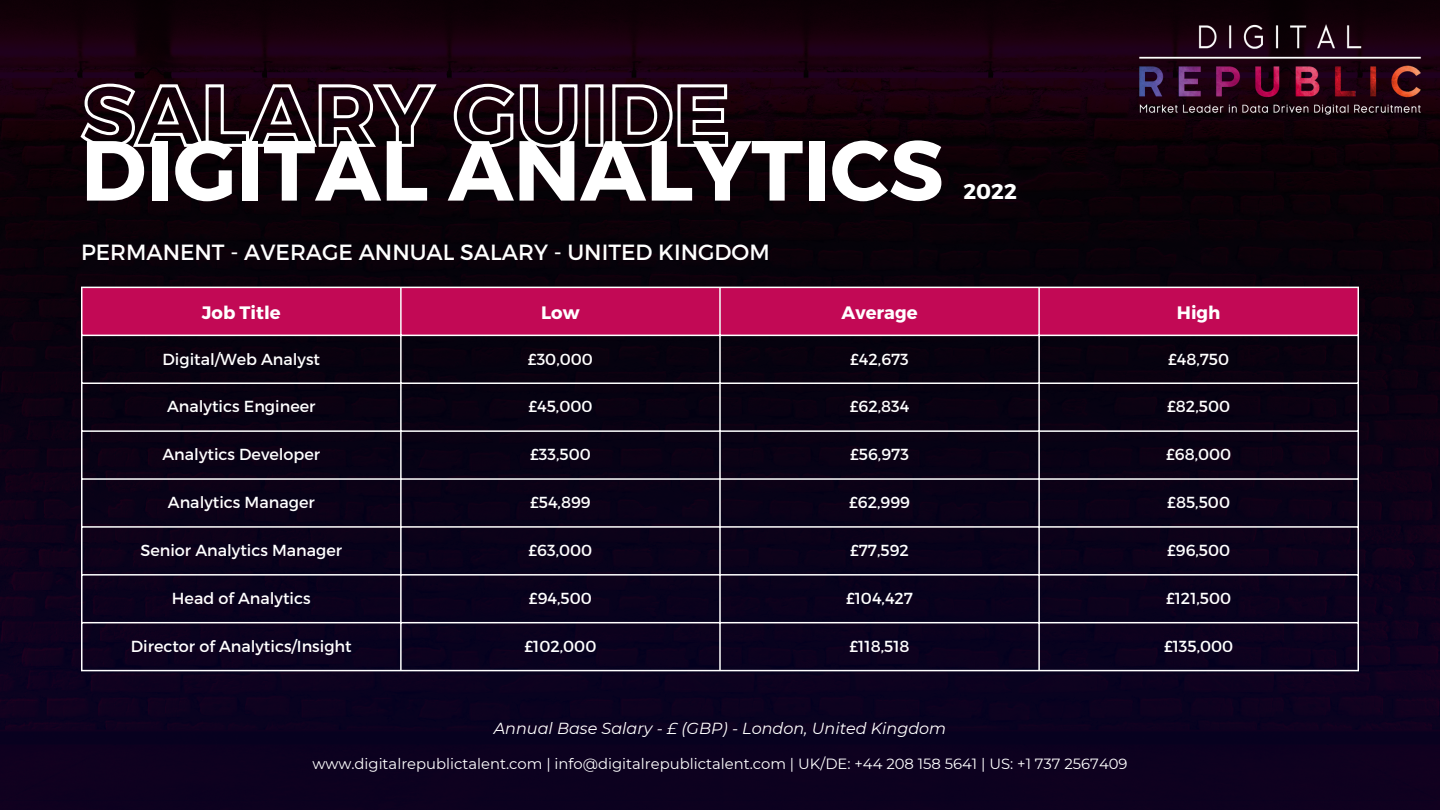
<style>
.page{position:relative;width:1440px;height:810px;background:#fff}
.page>*{position:absolute;margin:0;border:0;box-sizing:border-box;transform-origin:0 0}
.t1{font:700 85px "Montserrat";color:#fff}
.t2{font:22px "Montserrat";color:#fff}
.t3{font:700 21.4px "Montserrat";color:#fff}
.t4{font:700 18px "Montserrat";color:#fff}
.t5{font:16px "Montserrat";color:#fff}
.t6{font:italic 16px "Montserrat";color:#fff}
.t7{font:14.8px "Montserrat";color:#fff}
</style>
<div class="page">
<img style="left:0;top:0;width:1440px;height:810px">
<img style="left:1135px;top:20px;width:289px;height:100px">
<div style="left:82px;top:288px;width:1276px;height:47px;background:#c20955"></div>
<hr style="left:81px;top:288px;width:1px;height:382px;background:#fff">
<hr style="left:400px;top:288px;width:2px;height:382px;background:#fff">
<hr style="left:719px;top:288px;width:2px;height:382px;background:#fff">
<hr style="left:1038px;top:288px;width:2px;height:382px;background:#fff">
<hr style="left:1358px;top:288px;width:1px;height:382px;background:#fff">
<hr style="left:81px;top:287px;width:1278px;height:1px;background:#fff">
<hr style="left:81px;top:335px;width:1278px;height:1px;background:#fff">
<hr style="left:81px;top:382px;width:1278px;height:2px;background:#fff">
<hr style="left:81px;top:430px;width:1278px;height:2px;background:#fff">
<hr style="left:81px;top:478px;width:1278px;height:2px;background:#fff">
<hr style="left:81px;top:526px;width:1278px;height:2px;background:#fff">
<hr style="left:81px;top:574px;width:1278px;height:2px;background:#fff">
<hr style="left:81px;top:622px;width:1278px;height:1px;background:#fff">
<hr style="left:81px;top:670px;width:1278px;height:1px;background:#fff">
<svg style="left:79px;top:82px;width:651px;height:68px"></svg>
<h1 class="t1" style="left:81px;top:115px;width:864px">DIGITAL ANALYTICS</h1>
<h2 class="t2" style="left:81px;top:238px;width:690px">PERMANENT - AVERAGE ANNUAL SALARY - UNITED KINGDOM</h2>
<h3 class="t3" style="left:963px;top:177px;width:55px">2022</h3>
<p class="t4" style="left:202px;top:301px;width:80px">Job Title</p>
<p class="t4" style="left:541px;top:301px;width:40px">Low</p>
<p class="t4" style="left:842px;top:301px;width:77px">Average</p>
<p class="t4" style="left:1177px;top:301px;width:45px">High</p>
<p class="t5" style="left:163px;top:349px;width:159px">Digital/Web Analyst</p>
<p class="t5" style="left:528px;top:349px;width:67px">£30,000</p>
<p class="t5" style="left:850px;top:349px;width:60px">£42,673</p>
<p class="t5" style="left:1168px;top:349px;width:63px">£48,750</p>
<p class="t5" style="left:167px;top:396px;width:150px">Analytics Engineer</p>
<p class="t5" style="left:528px;top:396px;width:66px">£45,000</p>
<p class="t5" style="left:850px;top:396px;width:61px">£62,834</p>
<p class="t5" style="left:1167px;top:396px;width:64px">£82,500</p>
<p class="t5" style="left:163px;top:444px;width:159px">Analytics Developer</p>
<p class="t5" style="left:530px;top:444px;width:62px">£33,500</p>
<p class="t5" style="left:850px;top:444px;width:60px">£56,973</p>
<p class="t5" style="left:1166px;top:444px;width:67px">£68,000</p>
<p class="t5" style="left:168px;top:492px;width:148px">Analytics Manager</p>
<p class="t5" style="left:530px;top:492px;width:62px">£54,899</p>
<p class="t5" style="left:849px;top:492px;width:62px">£62,999</p>
<p class="t5" style="left:1167px;top:492px;width:64px">£85,500</p>
<p class="t5" style="left:140px;top:540px;width:203px">Senior Analytics Manager</p>
<p class="t5" style="left:529px;top:540px;width:65px">£63,000</p>
<p class="t5" style="left:850px;top:540px;width:60px">£77,592</p>
<p class="t5" style="left:1167px;top:540px;width:65px">£96,500</p>
<p class="t5" style="left:172px;top:588px;width:140px">Head of Analytics</p>
<p class="t5" style="left:529px;top:588px;width:64px">£94,500</p>
<p class="t5" style="left:846px;top:588px;width:69px">£104,427</p>
<p class="t5" style="left:1166px;top:588px;width:67px">£121,500</p>
<p class="t5" style="left:131px;top:636px;width:223px">Director of Analytics/Insight</p>
<p class="t5" style="left:524px;top:636px;width:73px">£102,000</p>
<p class="t5" style="left:850px;top:636px;width:62px">£118,518</p>
<p class="t5" style="left:1164px;top:636px;width:71px">£135,000</p>
<p class="t6" style="left:494px;top:718px;width:454px">Annual Base Salary - £ (GBP) - London, United Kingdom</p>
<p class="t7" style="left:312px;top:755px;width:817px">www.digitalrepublictalent.com | info@digitalrepublictalent.com | UK/DE: +44 208 158 5641 | US: +1 737 2567409</p>
</div>
